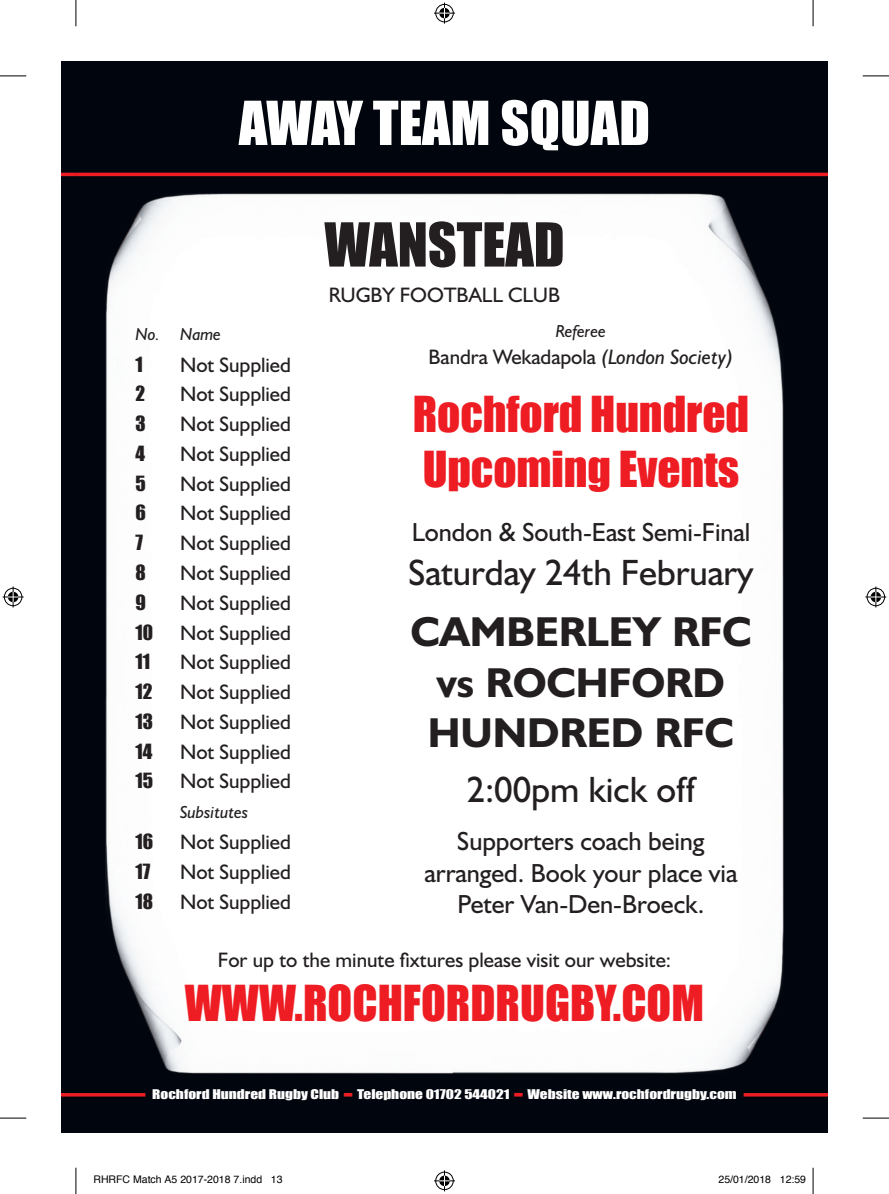
<style>
.page{position:relative;width:889px;height:1194px;background:#fff}
.page>*{position:absolute;margin:0;border:0;box-sizing:border-box;transform-origin:0 0}
.t1{font:56px "Impact";color:#fff}
.t2{font:56px "Impact";letter-spacing:-.005em;color:#231f20}
.t3{font:300 52.5px "Souvenir IT Cby BT";color:#fff}
.t4{font:45.5px/54.6px "Impact";color:#ee1d23}
.t5{font:700 42px/50.4px "Humanist 521 BT";letter-spacing:-.005em;color:#231f20}
.t6{font:36.75px "Humanist 521 BT";letter-spacing:-.005em;color:#231f20}
.t7{font:26.25px/31.5px "Humanist 521 BT";letter-spacing:-.005em;color:#231f20;text-align:center}
.t8{font:21px "Humanist 521 BT";letter-spacing:-.005em;color:#231f20}
.t9{font:19.25px "Impact";letter-spacing:-.005em;color:#231f20}
.t10{font:italic 17.5px "Humanist 521 BT";letter-spacing:-.005em;color:#231f20}
.t11{font:12.25px "Impact";color:#fff;scale:1.25 1}
.t12{font:10.5px "Helvetica";color:#000}
.s1{font-style:italic}
.s2{font-size:25.72px;color:#ee1d23}
</style>
<div class="page">
<div style="left:76px;top:61px;width:751px;height:1071px;background:#01060e"></div>
<div style="left:61px;top:61px;width:15px;height:1071px;background:#01060e"></div>
<hr style="left:76px;top:173px;width:751px;height:3px;background:#ee1d23">
<hr style="left:61px;top:173px;width:15px;height:3px;background:#ee1d23">
<div style="left:106px;top:193px;width:677px;height:880px;background:#fff"></div>
<hr style="left:743px;top:1093px;width:84px;height:3px;background:#ee1d23">
<hr style="left:61px;top:1093px;width:84px;height:3px;background:#ee1d23">
<svg style="left:0;top:76px;width:26px;height:1px"></svg>
<svg style="left:862px;top:76px;width:26px;height:1px"></svg>
<svg style="left:0;top:1117px;width:26px;height:1px"></svg>
<svg style="left:862px;top:1117px;width:26px;height:1px"></svg>
<svg style="left:76px;top:0;width:1px;height:26px"></svg>
<svg style="left:76px;top:1167px;width:1px;height:26px"></svg>
<svg style="left:812px;top:0;width:1px;height:26px"></svg>
<svg style="left:812px;top:1167px;width:1px;height:26px"></svg>
<svg style="left:434px;top:3px;width:21px;height:21px"></svg>
<svg style="left:434px;top:1170px;width:21px;height:21px"></svg>
<svg style="left:3px;top:586px;width:21px;height:21px"></svg>
<svg style="left:865px;top:586px;width:21px;height:21px"></svg>
<h1 class="t1" style="left:239px;top:88px;width:413px">Away Team Squad</h1>
<h2 class="t3" style="left:154px;top:92px;width:581px">CHAIRMAN’S MESSAGE</h2>
<h1 class="t2" style="left:324px;top:210px;width:242px">Wanstead</h1>
<p class="t8" style="left:329px;top:281px;width:98px">RUGBY FOOT</p>
<p class="t8" style="left:456px;top:281px;width:105px">BALL CLUB</p>
<p class="t10" style="left:556px;top:321px;width:52px">Referee</p>
<p class="t8" style="left:428px;top:343px;width:306px">Bandra Wekadapola <span class="s1">(London Society)</span></p>
<p class="t10" style="left:135px;top:323px;width:87px">No. Name</p>
<p class="t9" style="left:135px;top:352px;width:9px">1</p>
<p class="t8" style="left:180px;top:351px;width:112px">Not Supplied</p>
<p class="t9" style="left:135px;top:382px;width:11px">2</p>
<p class="t8" style="left:180px;top:381px;width:112px">Not Supplied</p>
<p class="t9" style="left:135px;top:412px;width:12px">3</p>
<p class="t8" style="left:180px;top:411px;width:112px">Not Supplied</p>
<p class="t9" style="left:135px;top:441px;width:11px">4</p>
<p class="t8" style="left:180px;top:441px;width:112px">Not Supplied</p>
<p class="t9" style="left:135px;top:471px;width:12px">5</p>
<p class="t8" style="left:180px;top:470px;width:112px">Not Supplied</p>
<p class="t9" style="left:135px;top:501px;width:12px">6</p>
<p class="t8" style="left:180px;top:500px;width:112px">Not Supplied</p>
<p class="t9" style="left:135px;top:531px;width:9px">7</p>
<p class="t8" style="left:180px;top:530px;width:112px">Not Supplied</p>
<p class="t9" style="left:135px;top:560px;width:12px">8</p>
<p class="t8" style="left:180px;top:560px;width:112px">Not Supplied</p>
<p class="t9" style="left:135px;top:590px;width:12px">9</p>
<p class="t8" style="left:180px;top:589px;width:112px">Not Supplied</p>
<p class="t9" style="left:135px;top:620px;width:19px">10</p>
<p class="t8" style="left:180px;top:619px;width:112px">Not Supplied</p>
<p class="t9" style="left:135px;top:650px;width:16px">11</p>
<p class="t8" style="left:180px;top:649px;width:112px">Not Supplied</p>
<p class="t9" style="left:135px;top:679px;width:18px">12</p>
<p class="t8" style="left:180px;top:679px;width:112px">Not Supplied</p>
<p class="t9" style="left:135px;top:709px;width:19px">13</p>
<p class="t8" style="left:180px;top:708px;width:112px">Not Supplied</p>
<p class="t9" style="left:135px;top:739px;width:18px">14</p>
<p class="t8" style="left:180px;top:738px;width:112px">Not Supplied</p>
<p class="t9" style="left:135px;top:769px;width:19px">15</p>
<p class="t8" style="left:180px;top:768px;width:112px">Not Supplied</p>
<p class="t10" style="left:180px;top:801px;width:70px">Subsitutes</p>
<p class="t9" style="left:135px;top:829px;width:19px">16</p>
<p class="t8" style="left:180px;top:829px;width:112px">Not Supplied</p>
<p class="t9" style="left:135px;top:859px;width:16px">17</p>
<p class="t8" style="left:180px;top:859px;width:112px">Not Supplied</p>
<p class="t9" style="left:135px;top:889px;width:19px">18</p>
<p class="t8" style="left:180px;top:888px;width:112px">Not Supplied</p>
<h3 class="t4" style="left:413px;top:386px;width:338px">Rochford Hundred<br>Upcoming Events</h3>
<p class="t7" style="left:411px;top:516px;width:340px">London &amp; South-East Semi-Final</p>
<h3 class="t6" style="left:408px;top:550px;width:346px">Saturday 24th February</h3>
<h3 class="t5" style="left:428px;top:606px;width:325px;text-indent:-18px">CAMBERLEY RFC<br>VS ROCHFORD<br>HUNDR</h3>
<h3 class="t5" style="left:586px;top:706px;width:149px">ED RFC</h3>
<h3 class="t6" style="left:466px;top:766px;width:230px">2:00pm kick off</h3>
<p class="t7" style="left:424px;top:824px;width:314px">Supporters coach being arranged. Book your place via<br>Peter Van-Den-Broeck.</p>
<p class="t8" style="left:218px;top:946px;width:455px">For up to the minute fixtures please visit our website:</p>
<h3 class="t4" style="left:185px;top:975px;width:39px">www</h3>
<h3 class="t4" style="left:294px;top:975px;width:411px">.rochfordrugby.com</h3>
<p class="t11" style="left:152px;top:1086px;width:469px">Rochford Hundred Rugby Club <span class="s2">-</span> Telephone 01702 544021 <span class="s2">-</span> Website www.rochfordrugby.com</p>
<p class="t12" style="left:93px;top:1171px;width:191px">RHRFC Match A5 2017-2018 7.indd 13</p>
<p class="t12" style="left:718px;top:1171px;width:89px">25/01/2018 12:59</p>
</div>
